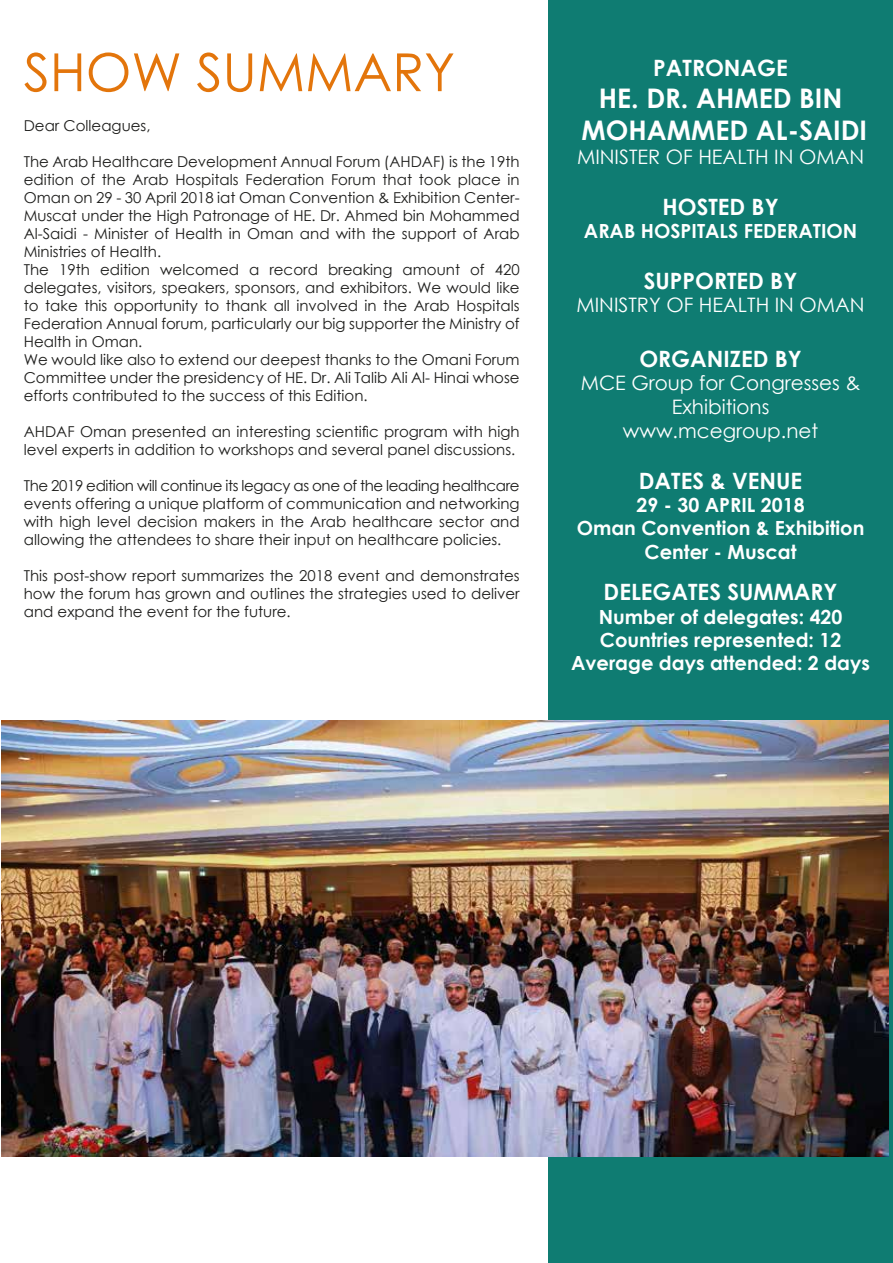
<style>
.page{position:relative;width:893px;height:1263px;background:#fff}
.page>*{position:absolute;margin:0;border:0;box-sizing:border-box;transform-origin:0 0}
.t1{font:52.5px "Century Gothic";color:#e3750b}
.t2{font:700 27px/32.4px "Century Gothic";color:#fff;text-align:center}
.t3{font:700 22.5px "Century Gothic";color:#fff}
.t4{font:19.95px/23.9px "Century Gothic";color:#fff;text-align:center}
.t5{font:700 19.5px/23.4px "Century Gothic";color:#fff;text-align:center}
.t6{font:15px/18px "Century Gothic";color:#1d1d1b}
</style>
<div class="page">
<div style="left:548px;top:0;width:345px;height:1263px;background:#0f7c72"></div>
<img style="left:1px;top:720px;width:887px;height:437px">
<h1 class="t1" style="left:24px;top:36px;width:433px">SHOW SUMMARY</h1>
<h3 class="t3" style="left:653px;top:50px;width:136px">PATRONAGE</h3>
<h2 class="t2" style="left:581px;top:81px;width:287px">HE. DR. AHMED BIN<br>MOHAMMED AL-SAIDI</h2>
<h3 class="t4" style="left:577px;top:145px;width:289px">MINISTER OF HEALTH IN OMAN</h3>
<h3 class="t3" style="left:662px;top:189px;width:118px">HOSTED BY</h3>
<h3 class="t5" style="left:584px;top:218px;width:275px">ARAB HOSPITALS FEDERATION</h3>
<h3 class="t3" style="left:644px;top:263px;width:155px">SUPPORTED BY</h3>
<h3 class="t4" style="left:576px;top:293px;width:290px">MINISTRY OF HEALTH IN OMAN</h3>
<h3 class="t3" style="left:639px;top:341px;width:164px">ORGANIZED BY</h3>
<h3 class="t4" style="left:581px;top:371px;width:281px">MCE Group for Congresses &amp;<br>Exhibitions www.mcegroup.net</h3>
<h3 class="t3" style="left:639px;top:463px;width:165px">DATES &amp; VENUE</h3>
<h3 class="t5" style="left:577px;top:492px;width:289px">29 - 30 APRIL 2018<br>Oman Convention &amp; Exhibition<br>Center - Muscat</h3>
<h3 class="t3" style="left:604px;top:575px;width:235px">DELEGATES SUMMARY</h3>
<h3 class="t5" style="left:571px;top:604px;width:300px">Number of delegates: 420<br>Countries represented: 12<br>Average days attended: 2 days</h3>
<p class="t6" style="left:24px;top:116px;width:128px">Dear Colleagues,</p>
<p class="t6" style="left:24px;top:152px;width:497px">The Arab Healthcare Development Annual Forum (AHDAF) is the 19th edition of the Arab Hospitals Federation Forum that took place in Oman on 29 - 30 April 2018 iat Oman Convention &amp; Exhibition Center-Muscat under the High Patronage of HE. Dr. Ahmed bin Mohammed Al-Saidi - Minister of Health in Oman and with the support of Arab Ministries of Health.<br>The 19th edition welcomed a record breaking amount of 420 delegates, visitors, speakers, sponsors, and exhibitors. We would like to take this opportunity to thank all involved in the Arab Hospitals Federation Annual forum, particularly our big supporter the Ministry of Health in Oman.<br>We would like also to extend our deepest thanks to the Omani Forum Committee under the presidency of HE. Dr. Ali Talib Ali Al- Hinai whose efforts contributed to the success of this Edition.</p>
<p class="t6" style="left:24px;top:422px;width:497px">AHDAF Oman presented an interesting scientific program with high level experts in addition to workshops and several panel discussions.</p>
<p class="t6" style="left:24px;top:476px;width:497px;text-align:justify">The 2019 edition will continue its legacy as one of the leading healthcare events offering a unique platform of communication and networking with high level decision makers in the Arab healthcare sector and allowing the attendees to share their input on healthcare policies.</p>
<p class="t6" style="left:24px;top:566px;width:497px;text-align:justify">This post-show report summarizes the 2018 event and demonstrates how the forum has grown and outlines the strategies used to deliver and expand the event for the future.</p>
</div>
